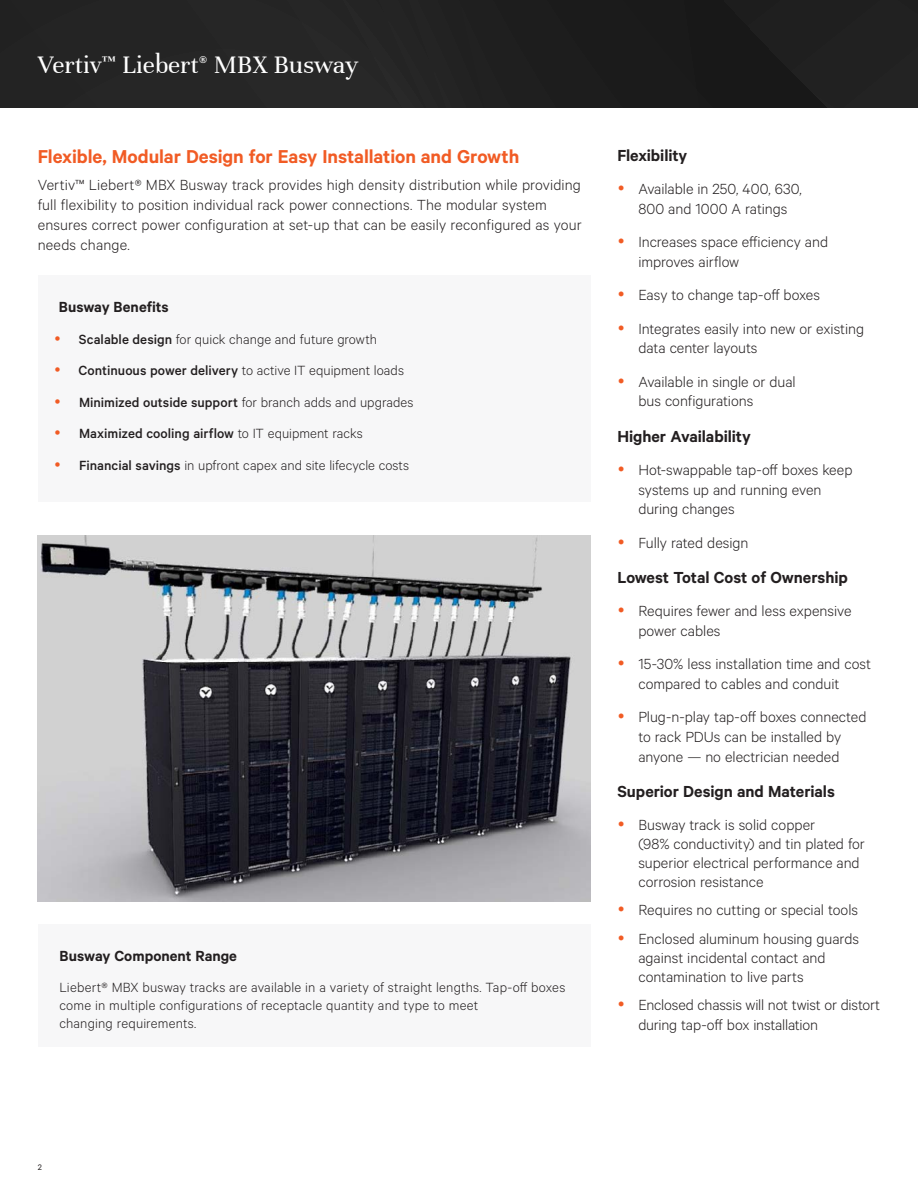
<style>
.page{position:relative;width:918px;height:1188px;background:#fff}
.page>*{position:absolute;margin:0;border:0;box-sizing:border-box;transform-origin:0 0}
.t1{font:27px "Unna";color:#fff}
.t2{font:600 21px "Calibre";letter-spacing:-.005em;color:#f15b24}
.t3{font:600 18px "Calibre";letter-spacing:-.005em;color:#231f20}
.t4{font:300 16.5px/19.8px "Calibre";color:#231f20}
.t5{font:600 16.5px "Calibre";color:#231f20}
.t6{font:300 15px/31.5px "Calibre";letter-spacing:.005em;color:#231f20}
.t7{font:9px "Calibre";color:#231f20}
.s1{font-weight:500}
</style>
<div class="page">
<div style="left:0;top:0;width:918px;height:108px;background:#222"></div>
<div style="left:38px;top:275px;width:552px;height:227px;background:#f7f7f8"></div>
<div style="left:39px;top:924px;width:552px;height:123px;background:#f7f7f8"></div>
<img style="left:38px;top:536px;width:552px;height:366px">
<h1 class="t1" style="left:38px;top:50px;width:322px">Vertiv<sup>™</sup> Liebert<sup>®</sup> MBX Busway</h1>
<p class="t2" style="left:38px;top:144px;width:483px">Flexible, Modular Design for Easy Installation and Growth</p>
<p class="t4" style="left:38px;top:175px;width:546px">Vertiv™ Liebert® MBX Busway track provides high density distribution while providing full flexibility to position individual rack power connections. The modular system ensures correct power configuration at set-up that can be easily reconfigured as your needs change.</p>
<p class="t5" style="left:59px;top:297px;width:111px">Busway Benefits</p>
<p class="t6" style="left:79px;top:322px;width:336px"><span class="s1">Scalable design</span> for quick change and future growth <span class="s1">Continuous power delivery</span> to active IT equipment loads <span class="s1">Minimized outside support</span> for branch adds and upgrades <span class="s1">Maximized cooling airflow</span> to IT equipment racks <span class="s1">Financial savings</span> in upfront capex and site lifecycle costs</p>
<p class="t5" style="left:60px;top:946px;width:179px">Busway Component Range</p>
<p class="t6" style="left:59px;top:978px;width:507px;line-height:18px">Liebert® MBX busway tracks are available in a variety of straight lengths. Tap-off boxes come in multiple configurations of receptacle quantity and type to meet<br>changing requirements.</p>
<p class="t3" style="left:617px;top:144px;width:72px">Flexibility</p>
<p class="t4" style="left:638px;top:178px;width:165px">Available in 250, 400, 630,<br>800 and 1000 A ratings</p>
<p class="t4" style="left:638px;top:231px;width:191px">Increases space efficiency and improves airflow</p>
<p class="t4" style="left:638px;top:278px;width:227px;line-height:33.3px">Easy to change tap-off boxes<br>Integrates easily into new or existing</p>
<p class="t4" style="left:638px;top:331px;width:159px;line-height:33.3px">data center layouts<br>Available in single or dual</p>
<p class="t4" style="left:638px;top:391px;width:116px">bus configurations</p>
<p class="t3" style="left:617px;top:425px;width:135px">Higher Availability</p>
<p class="t4" style="left:638px;top:459px;width:216px">Hot-swappable tap-off boxes keep systems up and running even during changes</p>
<p class="t4" style="left:638px;top:532px;width:112px">Fully rated design</p>
<p class="t3" style="left:617px;top:567px;width:232px">Lowest Total Cost of Ownership</p>
<p class="t4" style="left:638px;top:600px;width:215px">Requires fewer and less expensive power cables</p>
<p class="t4" style="left:638px;top:653px;width:234px">15-30% less installation time and cost compared to cables and conduit</p>
<p class="t4" style="left:638px;top:707px;width:230px">Plug-n-play tap-off boxes connected to rack PDUs can be installed by anyone — no electrician needed</p>
<p class="t3" style="left:617px;top:781px;width:219px">Superior Design and Materials</p>
<p class="t4" style="left:638px;top:814px;width:228px;line-height:19.2px">Busway track is solid copper<br>(98% conductivity) and tin plated for superior electrical performance and corrosion resistance</p>
<p class="t4" style="left:638px;top:896px;width:222px;line-height:28px">Requires no cutting or special tools<br>Enclosed aluminum housing guards</p>
<p class="t4" style="left:638px;top:947px;width:189px;line-height:19.2px">against incidental contact and contamination to live parts</p>
<p class="t4" style="left:638px;top:994px;width:243px">Enclosed chassis will not twist or distort during tap-off box installation</p>
<p class="t7" style="left:38px;top:1162px;width:6px">2</p>
</div>
